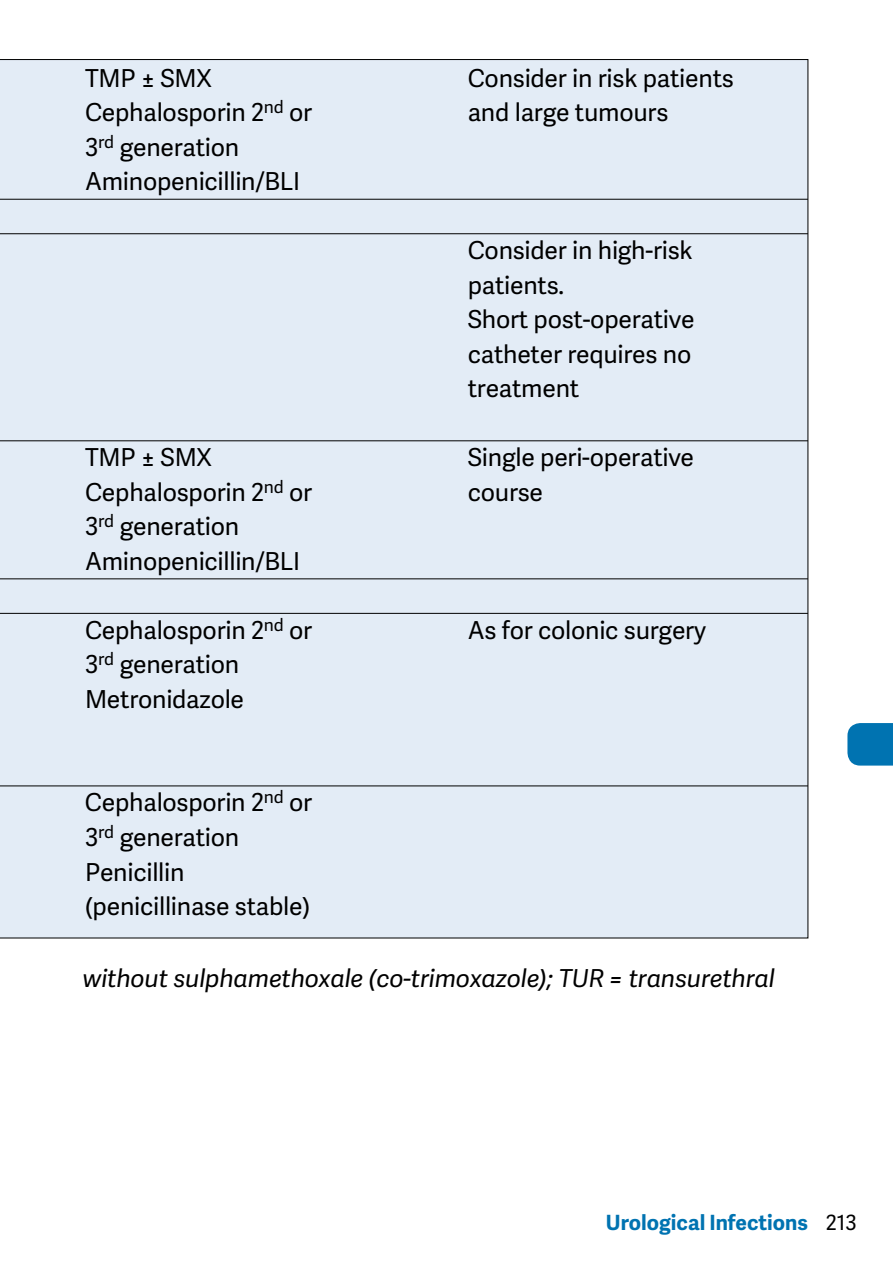
<style>
.page{position:relative;width:893px;height:1276px;background:#fff}
.page>*{position:absolute;margin:0;border:0;box-sizing:border-box;transform-origin:0 0}
.t1{font:24.6px/34.5px "Adelle Sans";letter-spacing:-.01em;color:#000}
.t2{font:italic 24.6px "Adelle Sans";letter-spacing:-.01em;color:#000}
.t3{font:700 21px "Adelle Sans";color:#0073b1}
.s1{font-weight:400;color:#000}
</style>
<div class="page">
<svg style="left:847px;top:723px;width:46px;height:42px;background:#0b79b4"></svg>
<div style="left:0;top:59px;width:808px;height:879px;background:#e3ecf6"></div>
<hr style="left:0;top:199px;width:808px;height:1px;background:#000">
<hr style="left:0;top:233px;width:808px;height:1px;background:#000">
<hr style="left:0;top:440px;width:808px;height:1px;background:#000">
<hr style="left:0;top:578px;width:808px;height:1px;background:#000">
<hr style="left:0;top:613px;width:808px;height:1px;background:#000">
<hr style="left:0;top:785px;width:808px;height:1px;background:#000">
<p class="t1" style="left:85px;top:60px;width:129px">TMP ± SMX</p>
<p class="t1" style="left:468px;top:60px;width:268px">Consider in risk patients</p>
<p class="t1" style="left:85px;top:94px;width:229px">Cephalosporin 2<sup>nd</sup> or</p>
<p class="t1" style="left:468px;top:94px;width:202px">and large tumours</p>
<p class="t1" style="left:85px;top:129px;width:217px">3<sup>rd</sup> generation<br>Aminopenicillin/BLI</p>
<p class="t1" style="left:468px;top:232px;width:228px">Consider in high-risk patients.<br>Short post-operative catheter requires no treatment</p>
<p class="t1" style="left:85px;top:439px;width:129px">TMP ± SMX</p>
<p class="t1" style="left:468px;top:439px;width:228px">Single peri-operative</p>
<p class="t1" style="left:85px;top:474px;width:229px">Cephalosporin 2<sup>nd</sup> or</p>
<p class="t1" style="left:468px;top:474px;width:77px">course</p>
<p class="t1" style="left:85px;top:508px;width:217px">3<sup>rd</sup> generation<br>Aminopenicillin/BLI</p>
<p class="t1" style="left:85px;top:612px;width:229px">Cephalosporin 2<sup>nd</sup> or</p>
<p class="t1" style="left:468px;top:612px;width:240px">As for colonic surgery</p>
<p class="t1" style="left:85px;top:646px;width:161px">3<sup>rd</sup> generation<br>Metronidazole</p>
<p class="t1" style="left:85px;top:784px;width:229px">Cephalosporin 2<sup>nd</sup> or<br>3<sup>rd</sup> generation<br>Penicillin (penicillinase stable)</p>
<p class="t2" style="left:83px;top:960px;width:693px">without sulphamethoxale (co-trimoxazole); TUR = transurethral</p>
<p class="t3" style="left:606px;top:1207px;width:252px">Urological Infections <span class="s1">213</span></p>
</div>
